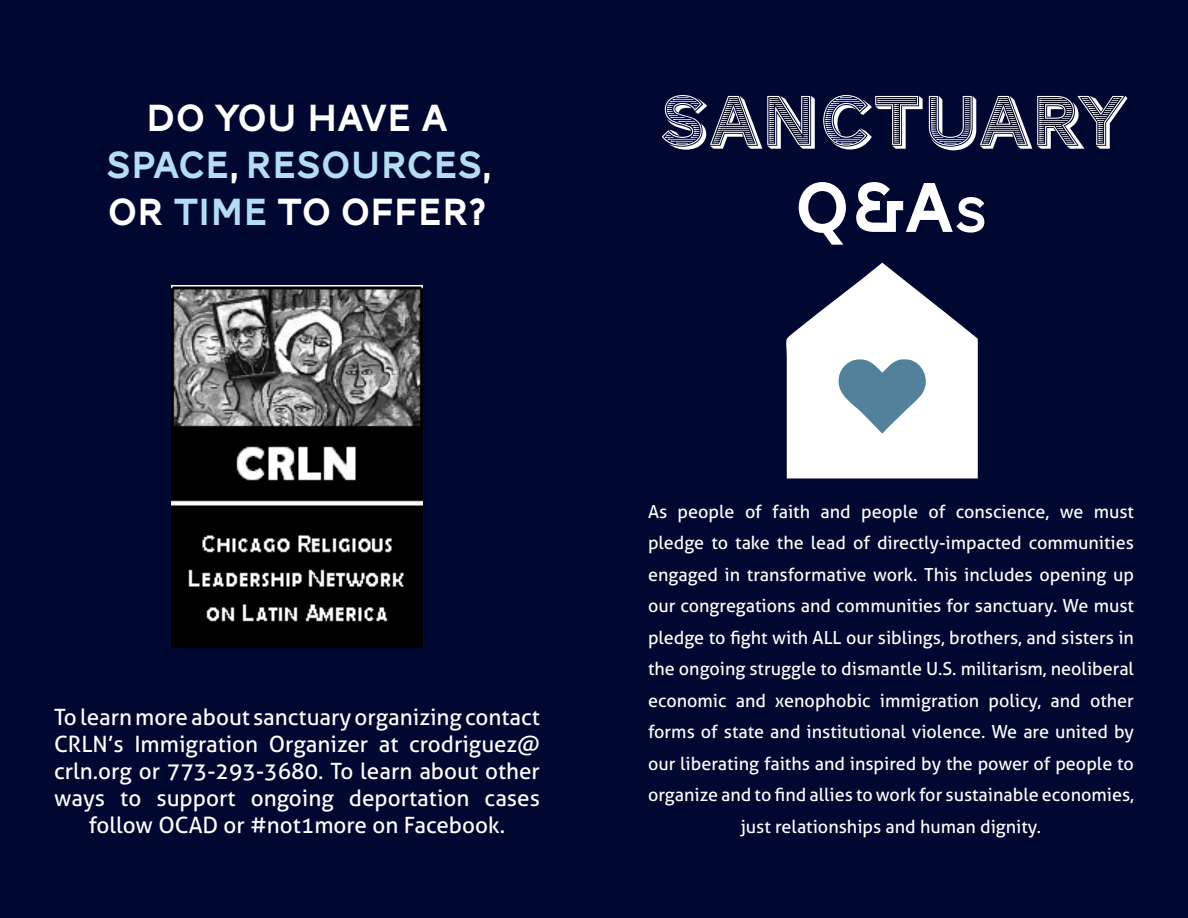
<style>
.page{position:relative;width:1188px;height:918px;background:#000731}
.page>*{position:absolute;margin:0;border:0;box-sizing:border-box;transform-origin:0 0}
.t1{font:72.6px/87px "AW Conqueror Carved";letter-spacing:.035em;color:#fff;text-align:center}
.t2{font:39px/46.8px "AW Conqueror Carved One";color:#fff;text-align:center}
.t3{font:22.5px/27px "Aller";color:#fff;text-align:center}
.t4{font:18px/31.5px "Aller";color:#fff;text-align:center}
.s1{color:#b3ddf2}
.s2{font-family:"AW Conqueror Carved One"}
.s3{font-family:"AW Conqueror Carved One";font-size:50.85px}
</style>
<div class="page">
<svg style="left:786px;top:263px;width:192px;height:215px"></svg>
<img style="left:171px;top:285px;width:252px;height:363px">
<p class="t2" style="left:105px;top:98px;width:388px">DO YOU HAVE A<br><span class="s1">SPACE</span>, <span class="s1">RESOURCES</span>,<br>OR <span class="s1">TIME</span> TO OFFER?</p>
<p class="t3" style="left:54px;top:703px;width:488px">To learn more about sanctuary organizing contact CRLN’s Immigration Organizer at crodriguez@ crln.org or 773-293-3680. To learn about other ways to support ongoing deportation cases follow OCAD or #not1more on Facebook.</p>
<p class="t1" style="left:658px;top:85px;width:468px">SANCTUARY<br><span class="s2">Q&amp;A</span><span class="s3">s</span></p>
<p class="t4" style="left:648px;top:496px;width:488px">As people of faith and people of conscience, we must pledge to take the lead of directly-impacted communities engaged in transformative work. This includes opening up our congregations and communities for sanctuary. We must pledge to fight with ALL our siblings, brothers, and sisters in the ongoing struggle to dismantle U.S. militarism, neoliberal economic and xenophobic immigration policy, and other forms of state and institutional violence. We are united by our liberating faiths and inspired by the power of people to organize and to find allies to work for sustainable economies, just relationships and human dignity.</p>
</div>
